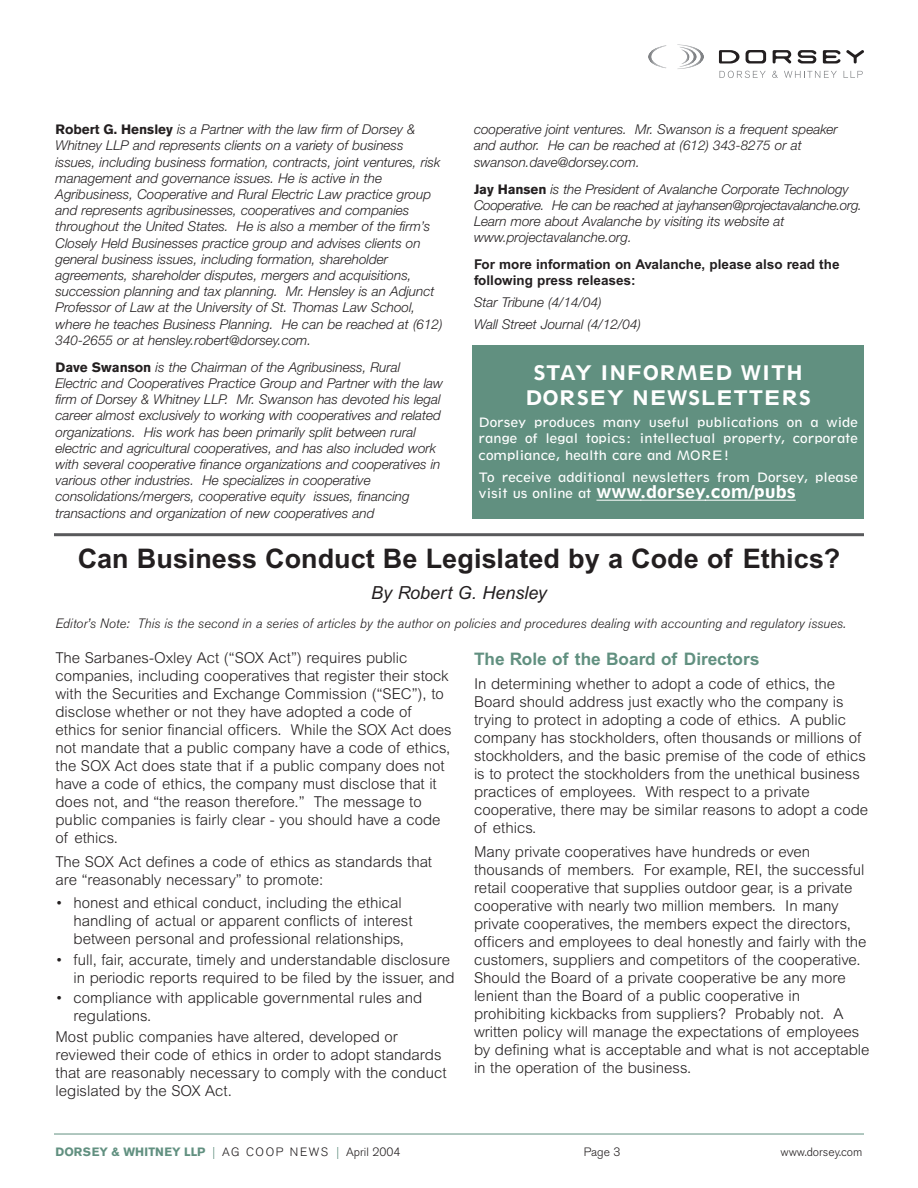
<style>
.page{position:relative;width:918px;height:1188px;background:#fff}
.page>*{position:absolute;margin:0;border:0;box-sizing:border-box;transform-origin:0 0}
.t1{font:700 27px "Arial";color:#231f20}
.t2{font:21px/25.2px "Spartan Heavy Classified";color:#fff;text-align:center}
.t3{font:18px "Spartan Heavy Classified";color:#fff}
.t4{font:italic 18px "Arial";color:#231f20}
.t5{font:700 17.25px "Arial";color:#619080}
.t6{font:300 15px/18px "Arial";color:#231f20}
.t7{font:italic 300 13.5px/16.2px "Helvetica Neue";color:#231f20}
.t8{font:13.5px/16.5px "Spartan Book Classified";color:#fff;text-align:justify}
.t9{font:italic 300 13.5px "Akzidenz Grotesk BE";color:#231f20}
.t10{font:700 13.5px/16.2px "Arial";color:#231f20}
.t11{font:300 12px "Akzidenz Grotesk BE";letter-spacing:.05em;color:#231f20}
.t12{font:300 12px "Akzidenz Grotesk BE";color:#231f20}
.s1{font-family:"Akzidenz Grotesk BE";font-weight:700;font-style:normal}
.s2{font-family:"Spartan Book Classified";font-size:13.5px}
.s3{font-weight:700;color:#619080}
.s4{color:#619080}
</style>
<div class="page">
<svg style="left:719px;top:71px;width:47px;height:7px"></svg>
<svg style="left:772px;top:71px;width:6px;height:7px"></svg>
<svg style="left:784px;top:71px;width:53px;height:7px"></svg>
<svg style="left:844px;top:71px;width:19px;height:7px"></svg>
<svg style="left:677px;top:44px;width:27px;height:25px"></svg>
<svg style="left:648px;top:45px;width:19px;height:23px"></svg>
<svg style="left:719px;top:50px;width:21px;height:13px"></svg>
<svg style="left:746px;top:50px;width:20px;height:13px"></svg>
<svg style="left:773px;top:50px;width:19px;height:14px"></svg>
<svg style="left:798px;top:50px;width:18px;height:13px"></svg>
<svg style="left:823px;top:50px;width:17px;height:13px"></svg>
<svg style="left:846px;top:50px;width:18px;height:13px"></svg>
<hr style="left:54px;top:1134px;width:810px;height:1px;background:#619080">
<div style="left:472px;top:346px;width:392px;height:173px;background:#619080"></div>
<hr style="left:596px;top:500px;width:45px;height:1px;background:#fff">
<hr style="left:640px;top:500px;width:66px;height:1px;background:#fff">
<hr style="left:705px;top:500px;width:91px;height:1px;background:#fff">
<hr style="left:54px;top:533px;width:810px;height:3px;background:#58595b">
<p class="t7" style="left:56px;top:123px;width:389px"><span class="s1">Robert G. Hensley</span> is a Partner with the law firm of Dorsey &amp; Whitney LLP and represents clients on a variety of business issues, including business formation, contracts, joint ventures, risk management and governance issues. He is active in the Agribusiness, Cooperative and Rural Electric Law practice group and represents agribusinesses, cooperatives and companies throughout the United States. He is also a member of the firm’s Closely Held Businesses practice group and advises clients on general business issues, including formation, shareholder agreements, shareholder disputes, mergers and acquisitions, succession planning and tax planning. Mr. Hensley is an Adjunct Professor of Law at the University of St. Thomas Law School, where he teaches Business Planning. He can be reached at (612)<br>340-2655 or at hensley.robert@dorsey.com.</p>
<p class="t7" style="left:56px;top:360px;width:389px"><span class="s1">Dave Swanson</span> is the Chairman of the Agribusiness, Rural Electric and Cooperatives Practice Group and Partner with the law firm of Dorsey &amp; Whitney LLP. Mr. Swanson has devoted his legal career almost exclusively to working with cooperatives and related organizations. His work has been primarily split between rural electric and agricultural cooperatives, and has also included work with several cooperative finance organizations and cooperatives in various other industries. He specializes in cooperative consolidations/mergers, cooperative equity issues, financing transactions and organization of new cooperatives and</p>
<p class="t7" style="left:474px;top:123px;width:365px">cooperative joint ventures. Mr. Swanson is a frequent speaker and author. He can be reached at (612) 343-8275 or at swanson.dave@dorsey.com.</p>
<p class="t7" style="left:474px;top:182px;width:389px"><span class="s1">Jay Hansen</span> is the President of Avalanche Corporate Technology Cooperative. He can be reached at jayhansen@projectavalanche.org.<br>Learn more about Avalanche by visiting its website at www.projectavalanche.org.</p>
<p class="t10" style="left:474px;top:258px;width:367px">For more information on Avalanche, please also read the following press releases:</p>
<p class="t7" style="left:474px;top:293px;width:169px;line-height:21.6px">Star Tribune (4/14/04)<br>Wall Street Journal (4/12/04)</p>
<h2 class="t2" style="left:525px;top:360px;width:288px">STAY INFORMED WITH<br>DORSEY NEWSLETTERS</h2>
<p class="t8" style="left:478px;top:414px;width:381px">Dorsey produces many useful publications on a wide range of legal topics: intellectual property, corporate compliance, health care and MORE!</p>
<p class="t8" style="left:478px;top:469px;width:381px">To receive additional newsletters from Dorsey, please</p>
<p class="t3" style="left:478px;top:482px;width:319px"><span class="s2">visit us online at</span> www.dorsey.com/pubs</p>
<h1 class="t1" style="left:78px;top:549px;width:764px">Can Business Conduct Be Legislated by a Code of Ethics?</h1>
<p class="t4" style="left:371px;top:586px;width:177px">By Robert G. Hensley</p>
<p class="t9" style="left:56px;top:619px;width:792px">Editor’s Note: This is the second in a series of articles by the author on policies and procedures dealing with accounting and regulatory issues.</p>
<p class="t6" style="left:56px;top:651px;width:398px">The Sarbanes-Oxley Act (“SOX Act”) requires public companies, including cooperatives that register their stock with the Securities and Exchange Commission (“SEC”), to disclose whether or not they have adopted a code of ethics for senior financial officers. While the SOX Act does not mandate that a public company have a code of ethics, the SOX Act does state that if a public company does not have a code of ethics, the company must disclose that it does not, and “the reason therefore.” The message to public companies is fairly clear - you should have a code of ethics.</p>
<p class="t6" style="left:56px;top:854px;width:378px">The SOX Act defines a code of ethics as standards that are “reasonably necessary” to promote:</p>
<p class="t6" style="left:74px;top:895px;width:341px;text-indent:-18px">• honest and ethical conduct, including the ethical handling of actual or apparent conflicts of interest between personal and professional relationships,</p>
<p class="t6" style="left:74px;top:952px;width:383px;text-indent:-18px">• full, fair, accurate, timely and understandable disclosure in periodic reports required to be filed by the issuer, and</p>
<p class="t6" style="left:74px;top:991px;width:350px;text-indent:-18px">• compliance with applicable governmental rules and regulations.</p>
<p class="t6" style="left:56px;top:1030px;width:393px">Most public companies have altered, developed or reviewed their code of ethics in order to adopt standards that are reasonably necessary to comply with the conduct legislated by the SOX Act.</p>
<p class="t5" style="left:474px;top:653px;width:287px">The Role of the Board of Directors</p>
<p class="t6" style="left:474px;top:677px;width:396px">In determining whether to adopt a code of ethics, the Board should address just exactly who the company is trying to protect in adopting a code of ethics. A public company has stockholders, often thousands or millions of stockholders, and the basic premise of the code of ethics is to protect the stockholders from the unethical business practices of employees. With respect to a private cooperative, there may be similar reasons to adopt a code of ethics.</p>
<p class="t6" style="left:474px;top:844px;width:397px">Many private cooperatives have hundreds or even thousands of members. For example, REI, the successful retail cooperative that supplies outdoor gear, is a private cooperative with nearly two million members. In many private cooperatives, the members expect the directors, officers and employees to deal honestly and fairly with the customers, suppliers and competitors of the cooperative.<br>Should the Board of a private cooperative be any more lenient than the Board of a public cooperative in prohibiting kickbacks from suppliers? Probably not. A written policy will manage the expectations of employees by defining what is acceptable and what is not acceptable in the operation of the business.</p>
<p class="t11" style="left:56px;top:1148px;width:346px"><span class="s3">DORSEY &amp; WHITNEY LLP</span> <span class="s4">|</span> AG COOP NEWS <span class="s4">|</span> April 2004</p>
<p class="t12" style="left:584px;top:1148px;width:38px">Page 3</p>
<p class="t12" style="left:780px;top:1148px;width:84px">www.dorsey.com</p>
</div>
